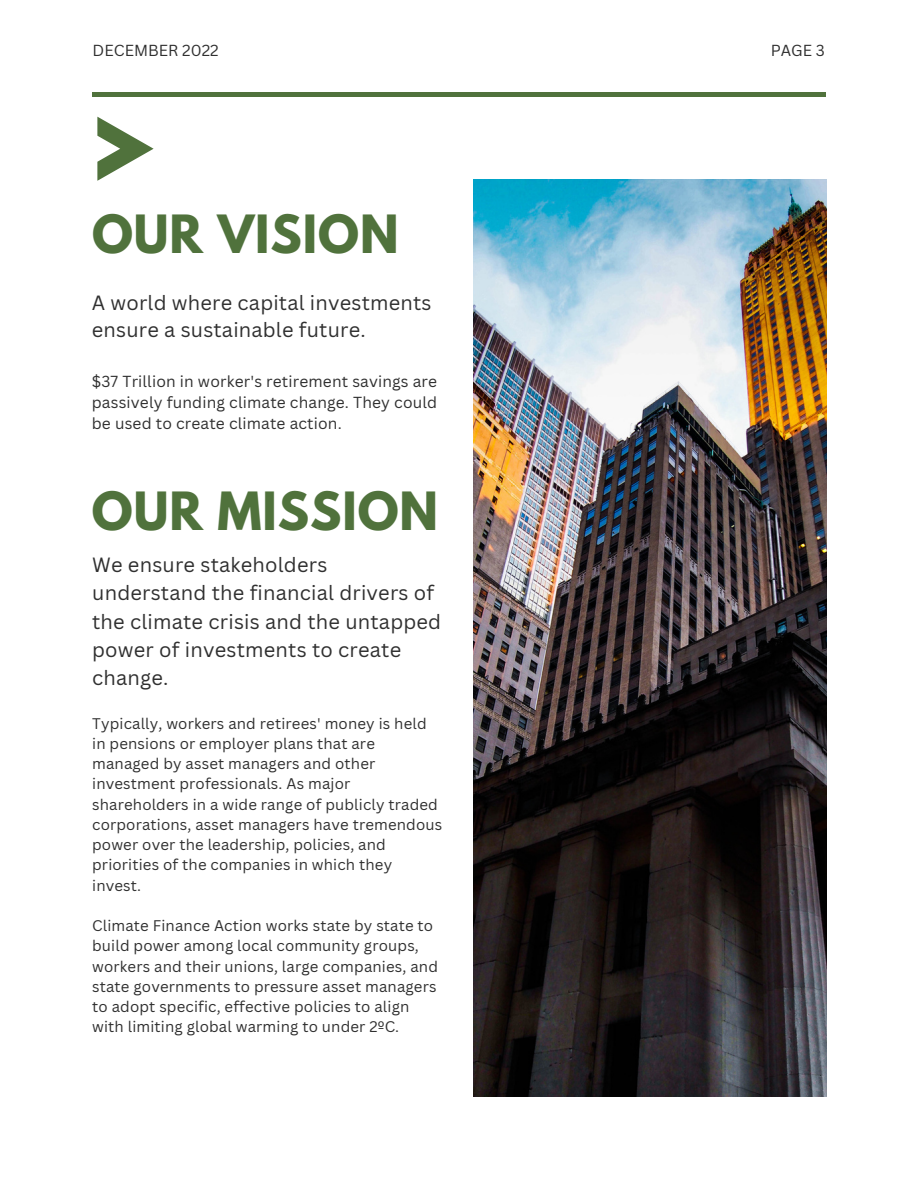
<style>
.page{position:relative;width:918px;height:1188px;background:#fff}
.page>*{position:absolute;margin:0;border:0;box-sizing:border-box;transform-origin:0 0}
.t1{font:700 46.65px "League Spartan";letter-spacing:.02em;color:#50723c}
.t2{font:20.1px/28.2px "Canva Sans";letter-spacing:.01em;color:#303030}
.t3{font:15.6px/21.3px "Canva Sans";letter-spacing:.01em;color:#303030;text-align:justify}
.t4{font:15px/20.2px "Canva Sans";letter-spacing:.01em;color:#303030}
</style>
<div class="page">
<img style="left:473px;top:179px;width:354px;height:917px">
<hr style="left:93px;top:93px;width:733px;height:4px;background:#50723c">
<svg style="left:97px;top:117px;width:57px;height:64px"></svg>
<p class="t3" style="left:93px;top:39px;width:128px">DECEMBER 2022</p>
<p class="t3" style="left:771px;top:39px;width:56px">PAGE 3</p>
<h1 class="t1" style="left:92px;top:211px;width:308px">OUR VISION</h1>
<h2 class="t2" style="left:92px;top:289px;width:341px;line-height:27px">A world where capital investments ensure a sustainable future.</h2>
<p class="t3" style="left:92px;top:370px;width:347px">$37 Trillion in worker's retirement savings are passively funding climate change. They could be used to create climate action.</p>
<h1 class="t1" style="left:92px;top:488px;width:348px">OUR MISSION</h1>
<h2 class="t2" style="left:92px;top:550px;width:351px">We ensure stakeholders understand the financial drivers of the climate crisis and the untapped power of investments to create change.</h2>
<p class="t4" style="left:92px;top:713px;width:352px">Typically, workers and retirees' money is held in pensions or employer plans that are managed by asset managers and other investment professionals. As major shareholders in a wide range of publicly traded corporations, asset managers have tremendous power over the leadership, policies, and priorities of the companies in which they invest.</p>
<p class="t4" style="left:92px;top:915px;width:347px">Climate Finance Action works state by state to build power among local community groups, workers and their unions, large companies, and state governments to pressure asset managers to adopt specific, effective policies to align with limiting global warming to under 2ºC.</p>
</div>
